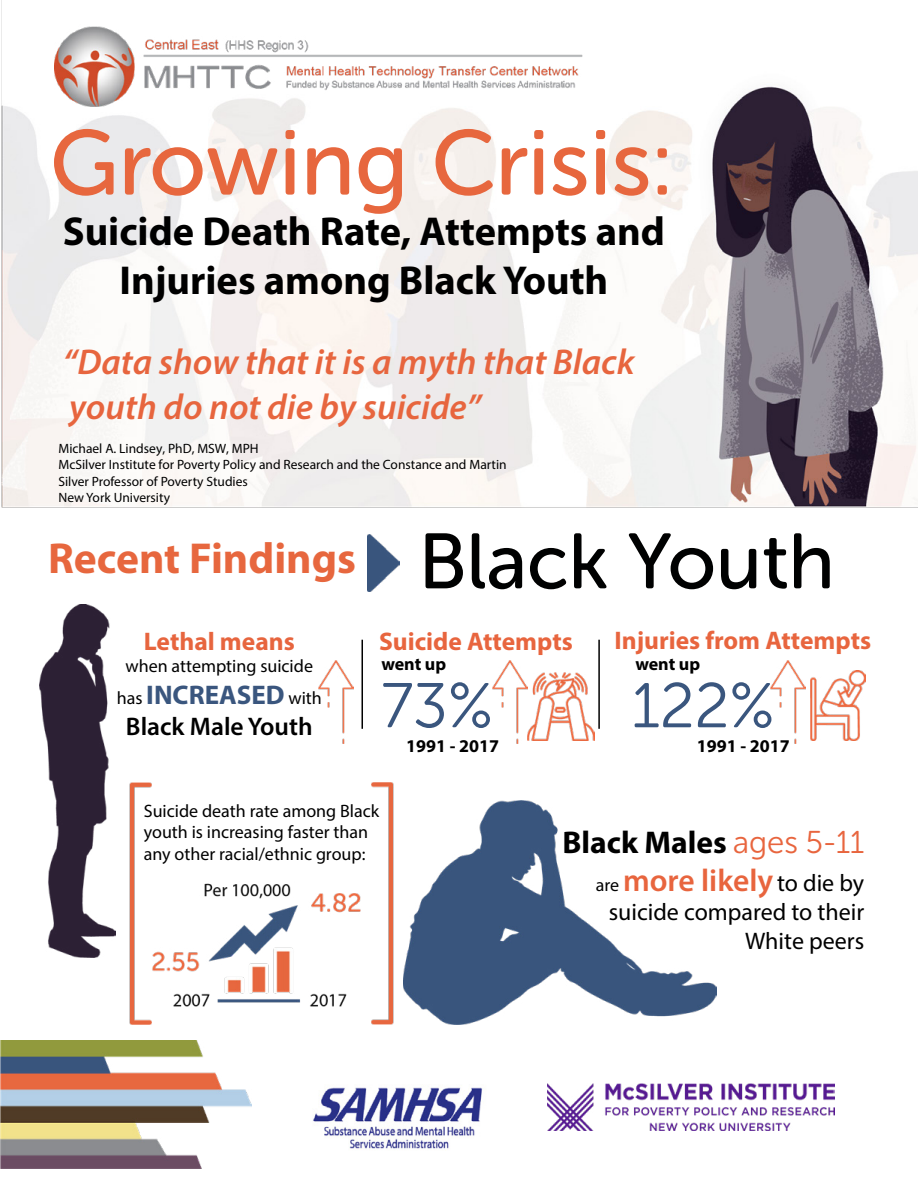
<style>
.page{position:relative;width:918px;height:1188px;background:#fff}
.page>*{position:absolute;margin:0;border:0;box-sizing:border-box;transform-origin:0 0}
.t1{font:91.5px "Museo Sans Rounded 500";color:#e7673e}
.t2{font:63px "Museo Sans Rounded 300";color:#3a567e}
.t3{font:700 43.5px "Myriad Pro";color:#e7673e}
.t4{font:700 40.5px/48.6px "Myriad Pro";color:#000;text-align:center}
.t5{font:italic 600 36px/44.8px "Myriad Pro";color:#e7653e}
.t6{font:700 31.5px/37.8px "Myriad Pro";color:#000;text-align:right}
.t7{font:700 27px "Myriad Pro";color:#3a567e}
.t8{font:700 25.5px "Myriad Pro";color:#e8653e}
.t9{font:600 25.5px "Myriad Pro";color:#000}
.t10{font:700 25.5px "Myriad Pro";color:#e7653e}
.t11{font:24px/28.8px "Myriad Pro";color:#000;text-align:right}
.t12{font:18px/21.6px "Myriad Pro";color:#000}
.t13{font:700 18px "Myriad Pro";color:#000}
.t14{font:13.5px/16.5px "Myriad Pro";color:#000}
.s1{font-family:"Museo Sans Rounded 500";font-weight:400;font-size:78px;color:#000101}
.s2{font-weight:400;font-size:18px;color:#000}
.s3{font-family:"Museo Sans Rounded 300";font-weight:400;color:#e8653e}
.s4{font-weight:400;font-size:18px}
.s5{font-weight:600;color:#e8653e}
.s6{font-weight:400;font-size:24px}
</style>
<div class="page">
<img style="left:1px;top:0;width:917px;height:508px">
<img style="left:54px;top:18px;width:530px;height:98px">
<img style="left:367px;top:534px;width:32px;height:57px">
<img style="left:130px;top:783px;width:22px;height:241px">
<img style="left:371px;top:783px;width:22px;height:241px">
<img style="left:39px;top:605px;width:77px;height:353px">
<hr style="left:362px;top:640px;width:1px;height:89px;background:#000">
<hr style="left:598px;top:640px;width:2px;height:89px;background:#000">
<img style="left:319px;top:660px;width:34px;height:84px">
<img style="left:493px;top:660px;width:35px;height:84px">
<img style="left:527px;top:673px;width:68px;height:67px">
<img style="left:771px;top:660px;width:35px;height:84px">
<img style="left:810px;top:670px;width:56px;height:70px">
<img style="left:151px;top:881px;width:230px;height:133px">
<img style="left:403px;top:800px;width:313px;height:224px">
<img style="left:0;top:1040px;width:251px;height:129px">
<img style="left:313px;top:1087px;width:170px;height:63px">
<img style="left:547px;top:1083px;width:288px;height:48px">
<h1 class="t1" style="left:50px;top:113px;width:625px">Growing Crisis:</h1>
<h1 class="t4" style="left:63px;top:206px;width:604px">Suicide Death Rate, Attempts and<br>Injuries among Black Youth</h1>
<p class="t5" style="left:63px;top:339px;width:573px">“Data show that it is a myth that Black youth do not die by suicide”</p>
<p class="t14" style="left:58px;top:440px;width:450px">Michael A. Lindsey, PhD, MSW, MPH<br>McSilver Institute for Poverty Policy and Research and the Constance and Martin Silver Professor of Poverty Studies<br>New York University</p>
<h2 class="t3" style="left:48px;top:530px;width:788px">Recent Findings <span class="s1">Black Youth</span></h2>
<p class="t10" style="left:144px;top:625px;width:153px">Lethal means</p>
<p class="t12" style="left:126px;top:655px;width:189px">when attempting suicide</p>
<p class="t7" style="left:117px;top:678px;width:207px"><span class="s2">has</span> INCREASED <span class="s2">with</span></p>
<p class="t9" style="left:126px;top:710px;width:188px">Black Male Youth</p>
<p class="t8" style="left:379px;top:625px;width:195px">Suicide Attempts</p>
<p class="t13" style="left:381px;top:652px;width:66px">went up</p>
<p class="t2" style="left:381px;top:672px;width:113px">73%</p>
<p class="t13" style="left:406px;top:734px;width:94px">1991 - 2017</p>
<p class="t8" style="left:614px;top:624px;width:258px">Injuries from Attempts</p>
<p class="t13" style="left:635px;top:652px;width:66px">went up</p>
<p class="t2" style="left:632px;top:672px;width:144px">122%</p>
<p class="t13" style="left:697px;top:734px;width:94px">1991 - 2017</p>
<p class="t12" style="left:144px;top:800px;width:237px">Suicide death rate among Black youth is increasing faster than any other racial/ethnic group:</p>
<p class="t6" style="left:563px;top:823px;width:303px">Black Males <span class="s3">ages 5-11 </span><span class="s4">are</span> <span class="s5">more likely</span> <span class="s6">to die by</span></p>
<p class="t11" style="left:609px;top:897px;width:257px">suicide compared to their<br>White peers</p>
</div>
